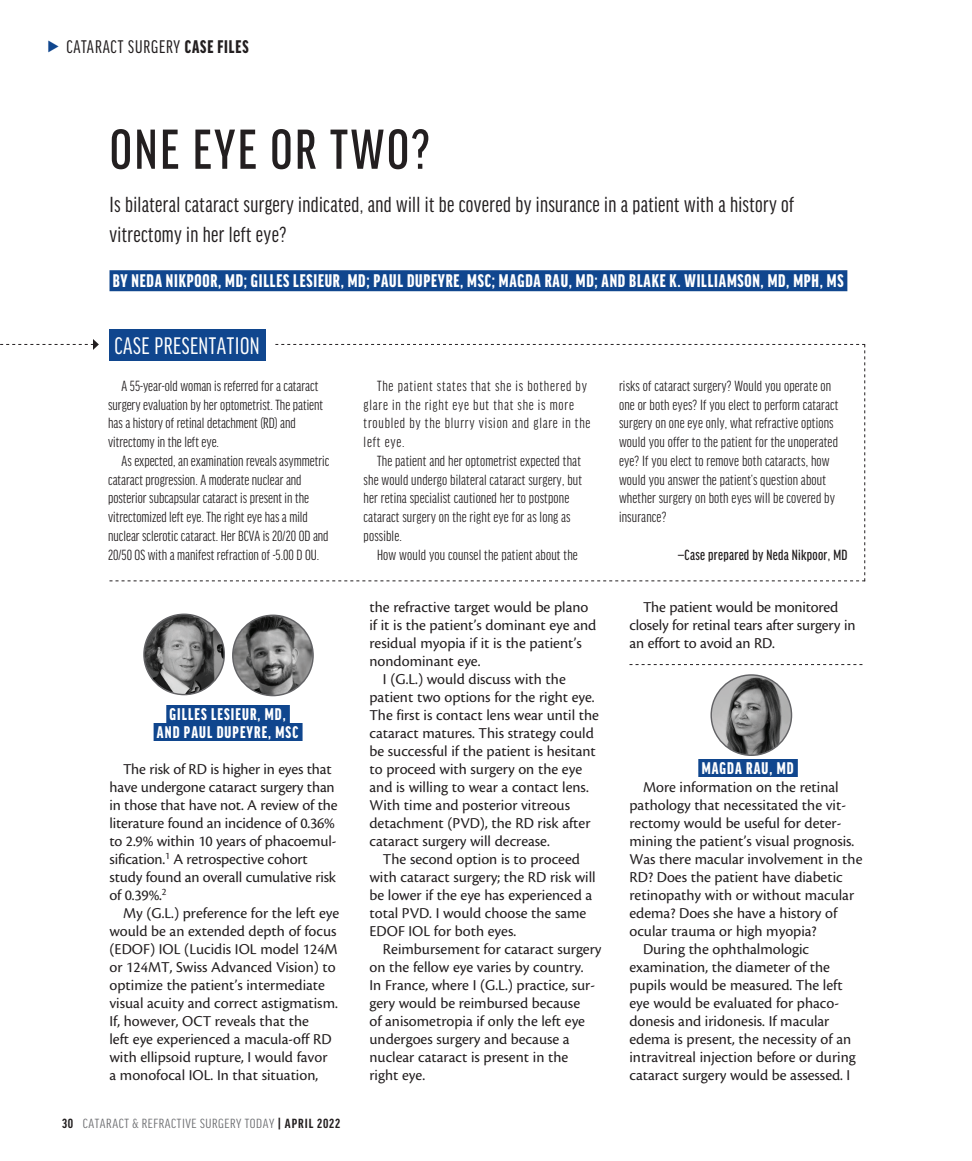
<style>
.page{position:relative;width:972px;height:1161px;background:#fff}
.page>*{position:absolute;margin:0;border:0;box-sizing:border-box;transform-origin:0 0}
.headline{font:500 extra-condensed 60px "Good Headline Pro";letter-spacing:.045em;color:#231f20}
.sidebar_h1{font:25.5px "Good Headline Pro X Cond News";letter-spacing:.02em;color:#fff}
.deck{font:23.25px/30.8px "Good Headline Pro X Cond News";letter-spacing:.015em;color:#231f20}
.author{font:900 extra-condensed 19.5px "Good Headline Pro";letter-spacing:.04em;color:#fff}
.t1{font:19.5px "Good Headline Pro X Cond News";letter-spacing:.045em;color:#231f20}
.subhead{font:900 extra-condensed 18px/18px "Good Headline Pro";letter-spacing:.06em;color:#fff;text-align:center}
.body{font:15.75px/18px "Cronos Pro";color:#231f20}
.sidebar_body{font:extra-condensed 15.75px/18.8px "Good Headline Pro";letter-spacing:.01em;color:#231f20}
.sidebar_body-2{font:extra-condensed 15.75px/18.8px "Good Headline Pro";letter-spacing:.05em;color:#231f20}
.body_line_after{font:15.75px/18px "Cronos Pro";letter-spacing:-.01em;color:#231f20}
.sidebar_body-3{font:500 extra-condensed 15.75px "Good Headline Pro";letter-spacing:.02em;color:#231f20}
.t2{font:extra-condensed 14.1px "Good Headline Pro";letter-spacing:.035em;color:#6c6d70;scale:1.11 1}
.s1{font-family:"Good Headline Pro";font-weight:900;font-stretch:extra-condensed}
.s2{font-weight:700;color:#231f20}
</style>
<div class="page">
<div style="left:166px;top:705px;width:124px;height:18px;background:#10468e"></div>
<div style="left:154px;top:723px;width:149px;height:18px;background:#10468e"></div>
<img style="left:144px;top:614px;width:80px;height:81px;border-radius:40px">
<div style="left:143px;top:614px;width:82px;height:81px;border:1px solid #636366;border-radius:50%"></div>
<img style="left:233px;top:615px;width:80px;height:81px;border-radius:40px">
<div style="left:232px;top:615px;width:82px;height:81px;border:1px solid #636366;border-radius:50%"></div>
<svg style="left:630px;top:664px;width:232px;height:1px"></svg>
<div style="left:698px;top:759px;width:100px;height:18px;background:#10468e"></div>
<img style="left:711px;top:675px;width:81px;height:80px;border-radius:40px">
<div style="left:710px;top:674px;width:82px;height:82px;border:1px solid #636366;border-radius:50%"></div>
<div style="left:110px;top:270px;width:737px;height:21px;background:#10468e"></div>
<div style="left:109px;top:329px;width:156px;height:32px;background:#10468e"></div>
<svg style="left:0;top:339px;width:99px;height:11px"></svg>
<svg style="left:110px;top:344px;width:755px;height:237px"></svg>
<p class="t1" style="left:66px;top:37px;width:184px">CATARACT SURGERY <span class="s1">CASE FILES</span></p>
<p class="headline" style="left:110px;top:120px;width:322px">ONE EYE OR TWO?</p>
<p class="deck" style="left:110px;top:189px;width:686px">Is bilateral cataract surgery indicated, and will it be covered by insurance in a patient with a history of vitrectomy in her left eye?</p>
<p class="author" style="left:113px;top:271px;width:732px">BY NEDA NIKPOOR, MD; GILLES LESIEUR, MD; PAUL DUPEYRE, MSC; MAGDA RAU, MD; AND BLAKE K. WILLIAMSON, MD, MPH, MS</p>
<p class="sidebar_h1" style="left:114px;top:333px;width:147px">CASE PRESENTATION</p>
<p class="sidebar_body" style="left:108px;top:376px;width:217px;text-indent:14px">A 55-year-old woman is referred for a cataract surgery evaluation by her optometrist. The patient has a history of retinal detachment (RD) and vitrectomy in the left eye.</p>
<p class="sidebar_body" style="left:108px;top:451px;width:223px;text-indent:14px">As expected, an examination reveals asymmetric cataract progression. A moderate nuclear and posterior subcapsular cataract is present in the vitrectomized left eye. The right eye has a mild nuclear sclerotic cataract. Her BCVA is 20/20 OD and 20/50 OS with a manifest refraction of -5.00 D OU.</p>
<p class="subhead" style="left:157px;top:705px;width:143px">GILLES LESIEUR, MD,<br>AND PAUL DUPEYRE, MSC</p>
<p class="body" style="left:110px;top:760px;width:230px;text-indent:14px">The risk of RD is higher in eyes that have undergone cataract surgery than in those that have not. A review of the literature found an incidence of 0.36% to 2.9% within 10 years of phacoemul&shy;sification.<sup>1</sup> A retrospective cohort study found an overall cumulative risk of 0.39%.<sup>2</sup></p>
<p class="body" style="left:110px;top:904px;width:231px;text-indent:14px">My (G.L.) preference for the left eye would be an extended depth of focus (EDOF) IOL (Lucidis IOL model 124M or 124MT, Swiss Advanced Vision) to optimize the patient’s intermediate visual acuity and correct astigmatism.<br>If, however, OCT reveals that the<br>left eye experienced a macula-off RD with ellipsoid rupture, I would favor<br>a monofocal IOL. In that situation,</p>
<p class="t2" style="left:62px;top:1117px;width:252px"><span class="s2">30</span> CATARACT &amp; REFRACTIVE SURGERY TODAY <span class="s2">| APRIL 2022</span></p>
<p class="sidebar_body-2" style="left:364px;top:376px;width:228px;text-indent:14px">The patient states that she is bothered by glare in the right eye but that she is more troubled by the blurry vision and glare in the left eye.</p>
<p class="sidebar_body" style="left:364px;top:451px;width:220px;text-indent:14px">The patient and her optometrist expected that she would undergo bilateral cataract surgery, but her retina specialist cautioned her to postpone cataract surgery on the right eye for as long as possible.</p>
<p class="sidebar_body" style="left:377px;top:545px;width:202px">How would you counsel the patient about the</p>
<p class="body" style="left:369px;top:598px;width:228px">the refractive target would be plano if it is the patient’s dominant eye and residual myopia if it is the patient’s nondominant eye.</p>
<p class="body" style="left:369px;top:670px;width:231px;text-indent:14px">I (G.L.) would discuss with the patient two options for the right eye.<br>The first is contact lens wear until the cataract matures. This strategy could be successful if the patient is hesitant to proceed with surgery on the eye and is willing to wear a contact lens.<br>With time and posterior vitreous detachment (PVD), the RD risk after cataract surgery will decrease.</p>
<p class="body" style="left:369px;top:850px;width:228px;text-indent:14px">The second option is to proceed with cataract surgery; the RD risk will be lower if the eye has experienced a total PVD. I would choose the same<br>EDOF IOL for both eyes.</p>
<p class="body" style="left:369px;top:940px;width:234px;text-indent:14px">Reimbursement for cataract surgery on the fellow eye varies by country.<br>In France, where I (G.L.) practice, sur&shy;gery would be reimbursed because<br>of anisometropia if only the left eye undergoes surgery and because a nuclear cataract is present in the<br>right eye.</p>
<p class="sidebar_body" style="left:619px;top:376px;width:221px">risks of cataract surgery? Would you operate on one or both eyes? If you elect to perform cataract surgery on one eye only, what refractive options would you offer to the patient for the unoperated eye? If you elect to remove both cataracts, how would you answer the patient’s question about whether surgery on both eyes will be covered by insurance?</p>
<p class="sidebar_body-3" style="left:678px;top:547px;width:171px">—Case prepared by Neda Nikpoor, MD</p>
<p class="body_line_after" style="left:630px;top:598px;width:228px;text-indent:14px">The patient would be monitored closely for retinal tears after surgery in an effort to avoid an RD.</p>
<p class="subhead" style="left:702px;top:759px;width:93px">MAGDA RAU, MD</p>
<p class="body" style="left:630px;top:778px;width:234px;text-indent:14px">More information on the retinal pathology that necessitated the vit&shy;rectomy would be useful for deter&shy;mining the patient’s visual prognosis.<br>Was there macular involvement in the RD? Does the patient have diabetic retinopathy with or without macular edema? Does she have a history of ocular trauma or high myopia?</p>
<p class="body" style="left:630px;top:940px;width:228px;text-indent:14px">During the ophthalmologic examination, the diameter of the pupils would be measured. The left eye would be evaluated for phaco&shy;donesis and iridonesis. If macular edema is present, the necessity of an intravitreal injection before or during cataract surgery would be assessed. I</p>
</div>
